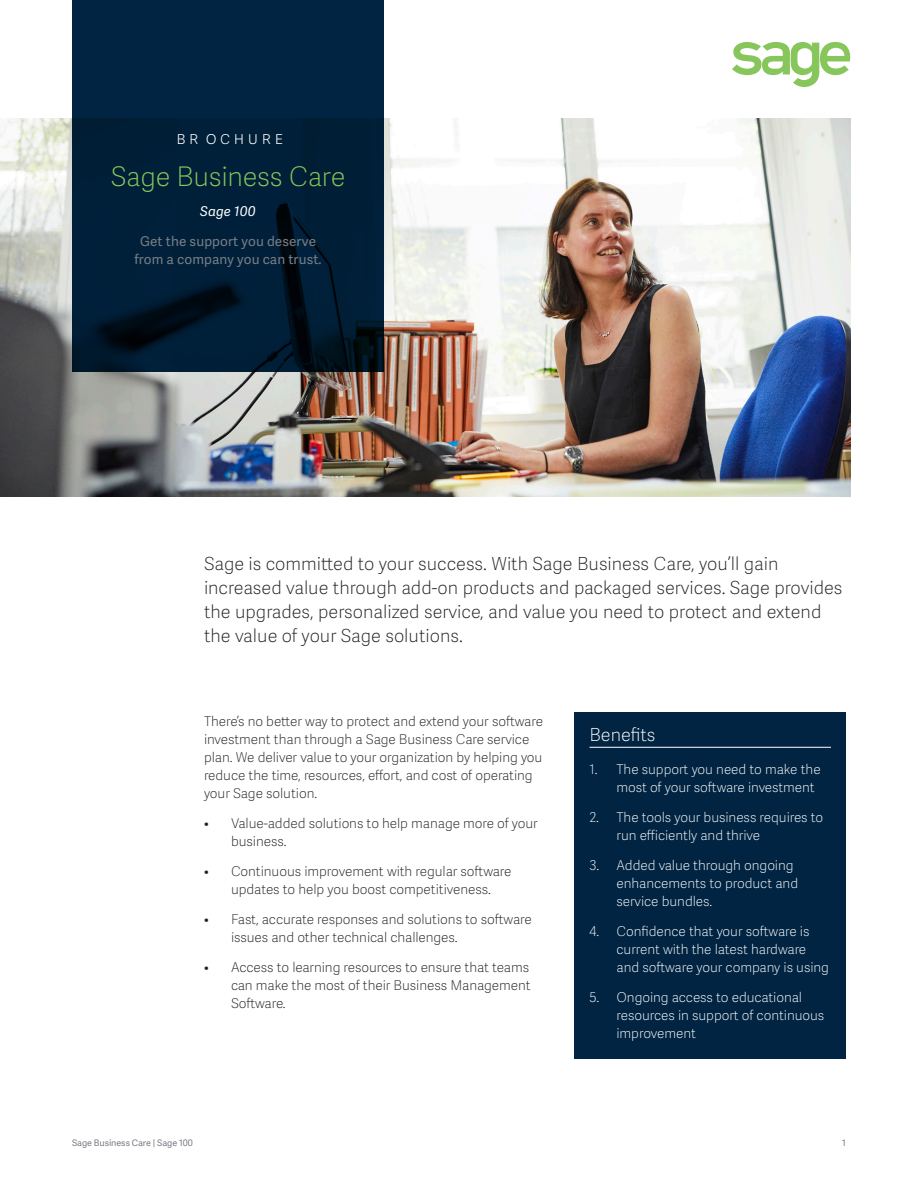
<style>
.page{position:relative;width:918px;height:1188px;background:#fff}
.page>*{position:absolute;margin:0;border:0;box-sizing:border-box;transform-origin:0 0}
.Boxed_Attribution{font:27px "Adelle Sans SAGE Th";letter-spacing:-.01em;color:#86c65a}
.Intro_Copy{font:18px/24px "Adelle Sans SAGE Th";color:#231f20}
.Boxed_Attribution-2{font:18px "Adelle Sans SAGE Th";letter-spacing:.2em;color:#fff}
.Intro_SubHead_2{font:18px "Adelle Sans SAGE Th";color:#fff}
.Body_Copy{font:13.5px/18px "Adelle Sans SAGE Th";letter-spacing:-.005em;color:#231f20}
.t1{font:13.5px/18px "Adelle Sans SAGE Th";letter-spacing:-.005em;color:#fff}
.Boxed_Attribution-3{font:13.5px/18px "Adelle Sans SAGE";letter-spacing:.01em;color:#787d83;text-align:center}
.Boxed_Attribution-4{font:italic 13.5px "Adelle Sans SAGE";letter-spacing:.01em;color:#fff}
.t2{font:9px "Adelle Sans SAGE";letter-spacing:-.005em;color:#787d83}
</style>
<div class="page">
<svg style="left:732px;top:42px;width:119px;height:45px"></svg>
<img style="left:0;top:118px;width:850px;height:378px">
<svg style="left:72px;top:0;width:312px;height:372px;background:#001e37"></svg>
<div style="left:574px;top:712px;width:272px;height:347px;background:#002442"></div>
<hr style="left:590px;top:747px;width:241px;height:1px;background:#fff">
<p class="Boxed_Attribution-2" style="left:177px;top:125px;width:108px">BR OCHURE</p>
<p class="Boxed_Attribution" style="left:111px;top:157px;width:236px">Sage Business Care</p>
<p class="Boxed_Attribution-4" style="left:200px;top:202px;width:57px">Sage 100</p>
<p class="Boxed_Attribution-3" style="left:134px;top:232px;width:189px">Get the support you deserve from a company you can trust.</p>
<p class="Intro_Copy" style="left:204px;top:551px;width:640px">Sage is committed to your success. With Sage Business Care, you’ll gain increased value through add-on products and packaged services. Sage provides the upgrades, personalized service, and value you need to protect and extend the value of your Sage solutions.</p>
<p class="Body_Copy" style="left:204px;top:712px;width:341px">There’s no better way to protect and extend your software investment than through a Sage Business Care service plan. We deliver value to your organization by helping you reduce the time, resources, effort, and cost of operating your Sage solution.</p>
<p class="Body_Copy" style="left:231px;top:814px;width:308px;text-indent:-27px">• Value-added solutions to help manage more of your business.</p>
<p class="Body_Copy" style="left:204px;top:862px;width:309px;text-align:center">• Continuous improvement with regular software updates to help you boost competitiveness.</p>
<p class="Body_Copy" style="left:231px;top:910px;width:302px;text-indent:-27px">• Fast, accurate responses and solutions to software issues and other technical challenges.</p>
<p class="Body_Copy" style="left:231px;top:958px;width:301px;text-align:justify;text-indent:-27px">• Access to learning resources to ensure that teams can make the most of their Business Management Software.</p>
<p class="Intro_SubHead_2" style="left:590px;top:722px;width:68px">Benefits</p>
<p class="t1" style="left:616px;top:760px;width:206px;text-indent:-27px">1. The support you need to make the most of your software investment</p>
<p class="t1" style="left:616px;top:808px;width:208px;text-indent:-27px">2. The tools your business requires to run efficiently and thrive</p>
<p class="t1" style="left:616px;top:856px;width:183px;text-indent:-27px">3. Added value through ongoing enhancements to product and service bundles.</p>
<p class="t1" style="left:616px;top:922px;width:214px;text-indent:-27px">4. Confidence that your software is current with the latest hardware and software your company is using</p>
<p class="t1" style="left:616px;top:988px;width:209px;text-indent:-27px">5. Ongoing access to educational resources in support of continuous improvement</p>
<p class="t2" style="left:72px;top:1136px;width:122px">Sage Business Care | Sage 100</p>
<p class="t2" style="left:842px;top:1136px;width:5px">1</p>
</div>
